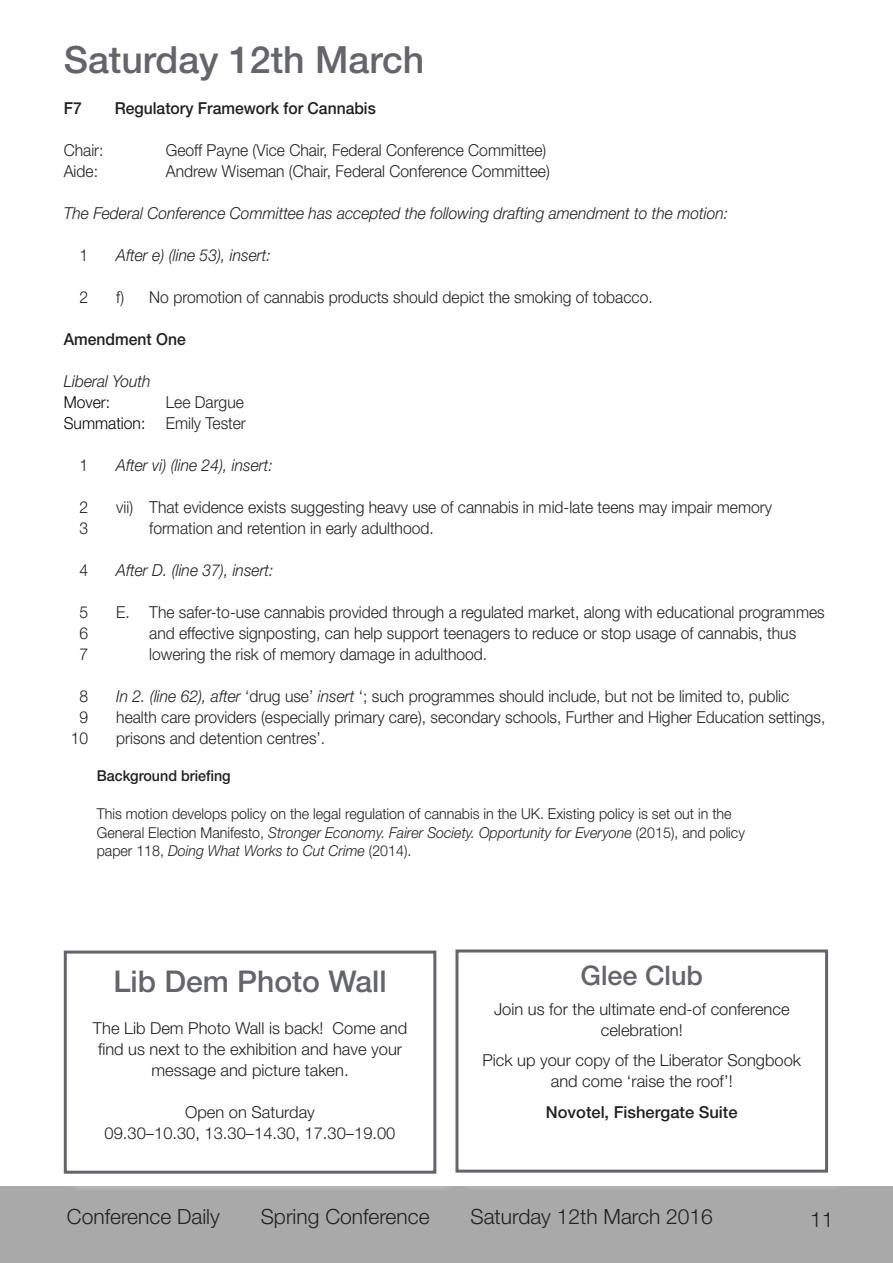
<style>
.page{position:relative;width:893px;height:1263px;background:#fff}
.page>*{position:absolute;margin:0;border:0;box-sizing:border-box;transform-origin:0 0}
.t1{font:500 37.5px "Helvetica Neue LT Std";color:#64656a}
.t2{font:500 30px "Helvetica Neue LT Std";color:#64656a}
.t3{font:500 27px "Helvetica Neue LT Std";color:#64656a}
.t4{font:300 21px "Helvetica Neue LT Std";color:#231f20}
.t5{font:300 16.5px/21px "Helvetica Neue LT Std";color:#231f20;scale:.95 1}
.t6{font:300 16.5px/21px "Helvetica Neue LT Std";color:#231f20;text-align:center}
.t7{font:italic 300 16.5px "Helvetica Neue LT Std";color:#231f20;scale:.95 1}
.t8{font:500 16.5px "Helvetica Neue LT Std";color:#231f20;scale:.95 1}
.t9{font:500 16.5px "Helvetica Neue LT Std";color:#231f20}
.t10{font:300 16.5px "Helvetica Neue LT Std";color:#040503;scale:.95 1}
.t11{font:300 15px/18.8px "Helvetica Neue LT Std";color:#231f20;scale:.95 1}
.t12{font:500 15px "Helvetica Neue LT Std";color:#231f20;scale:.95 1}
.s1{color:#040503}
.s2{font-style:italic}
</style>
<div class="page">
<div style="left:0;top:1186px;width:893px;height:77px;background:#aaa9aa"></div>
<div style="left:66px;top:953px;width:389px;height:239px;background:#fff"></div>
<div style="left:64px;top:950px;width:372px;height:224px;border:3px solid #64656a"></div>
<div style="left:458px;top:952px;width:389px;height:239px;background:#fff"></div>
<div style="left:455px;top:949px;width:373px;height:223px;border:3px solid #64656a"></div>
<h1 class="t1" style="left:64px;top:38px;width:362px">Saturday 12th March</h1>
<p class="t8" style="left:64px;top:98px;width:20px">F7</p>
<p class="t8" style="left:115px;top:98px;width:276px">Regulatory Framework for Cannabis</p>
<p class="t5" style="left:64px;top:139px;width:43px">Chair:</p>
<p class="t5" style="left:166px;top:139px;width:402px">Geoff Payne (Vice Chair, Federal Conference Committee)</p>
<p class="t5" style="left:64px;top:160px;width:38px">Aide:</p>
<p class="t5" style="left:166px;top:160px;width:406px">Andrew Wiseman (Chair, Federal Conference Committee)</p>
<p class="t7" style="left:64px;top:203px;width:701px">The Federal Conference Committee has accepted the following drafting amendment to the motion:</p>
<p class="t7" style="left:116px;top:245px;width:164px">After e) (line 53), insert:</p>
<p class="t5" style="left:116px;top:286px;width:566px">f) No promotion of cannabis products should depict the smoking of tobacco.</p>
<p class="t8" style="left:64px;top:329px;width:130px">Amendment One</p>
<p class="t7" style="left:64px;top:371px;width:93px">Liberal Youth</p>
<p class="t10" style="left:64px;top:392px;width:50px">Mover:</p>
<p class="t5" style="left:80px;top:244px;width:11px">1</p>
<p class="t5" style="left:80px;top:286px;width:11px">2</p>
<p class="t5" style="left:64px;top:391px;width:193px;text-align:right">Lee Dargue<br><span class="s1">Summation:</span> Emily Tester</p>
<p class="t7" style="left:116px;top:455px;width:166px">After vi) (line 24), insert:</p>
<p class="t5" style="left:149px;top:496px;width:657px;text-indent:-33px">vii) That evidence exists suggesting heavy use of cannabis in mid-late teens may impair memory formation and retention in early adulthood.</p>
<p class="t7" style="left:116px;top:560px;width:167px">After D. (line 37), insert:</p>
<p class="t5" style="left:149px;top:601px;width:712px;text-indent:-33px">E. The safer-to-use cannabis provided through a regulated market, along with educational programmes and effective signposting, can help support teenagers to reduce or stop usage of cannabis, thus lowering the risk of memory damage in adulthood.</p>
<p class="t5" style="left:116px;top:685px;width:748px"><span class="s2">In 2. (line 62), after</span> ‘drug use’ <span class="s2">insert</span> ‘; such programmes should include, but not be limited to, public health care providers (especially primary care), secondary schools, Further and Higher Education settings, prisons and detention centres’.</p>
<p class="t12" style="left:97px;top:767px;width:142px">Background briefing</p>
<p class="t11" style="left:97px;top:804px;width:684px">This motion develops policy on the legal regulation of cannabis in the UK. Existing policy is set out in the<br>General Election Manifesto, <span class="s2">Stronger Economy. Fairer Society. Opportunity for Everyone</span> (2015), and policy paper 118, <span class="s2">Doing What Works to Cut Crime</span> (2014).</p>
<p class="t5" style="left:80px;top:454px;width:11px">1</p>
<p class="t5" style="left:80px;top:496px;width:11px">2<br>3</p>
<p class="t5" style="left:80px;top:559px;width:11px">4</p>
<p class="t5" style="left:80px;top:601px;width:11px;text-align:justify">5<br>6<br>7</p>
<p class="t5" style="left:71px;top:685px;width:20px;text-align:center">8<br>9<br>10</p>
<h2 class="t2" style="left:113px;top:963px;width:275px">Lib Dem Photo Wall</h2>
<p class="t6" style="left:93px;top:1017px;width:316px">The Lib Dem Photo Wall is back! Come and find us next to the exhibition and have your message and picture taken.</p>
<p class="t6" style="left:105px;top:1101px;width:292px">Open on Saturday<br>09.30–10.30, 13.30–14.30, 17.30–19.00</p>
<h3 class="t3" style="left:580px;top:959px;width:124px">Glee Club</h3>
<p class="t6" style="left:494px;top:998px;width:297px">Join us for the ultimate end-of conference celebration!</p>
<p class="t6" style="left:482px;top:1049px;width:320px">Pick up your copy of the Liberator Songbook and come ‘raise the roof’!</p>
<p class="t9" style="left:546px;top:1102px;width:193px">Novotel, Fishergate Suite</p>
<p class="t4" style="left:67px;top:1203px;width:154px">Conference Daily</p>
<p class="t4" style="left:261px;top:1203px;width:170px">Spring Conference</p>
<p class="t4" style="left:470px;top:1203px;width:244px">Saturday 12th March 2016</p>
<p class="t4" style="left:810px;top:1206px;width:25px">11</p>
</div>
